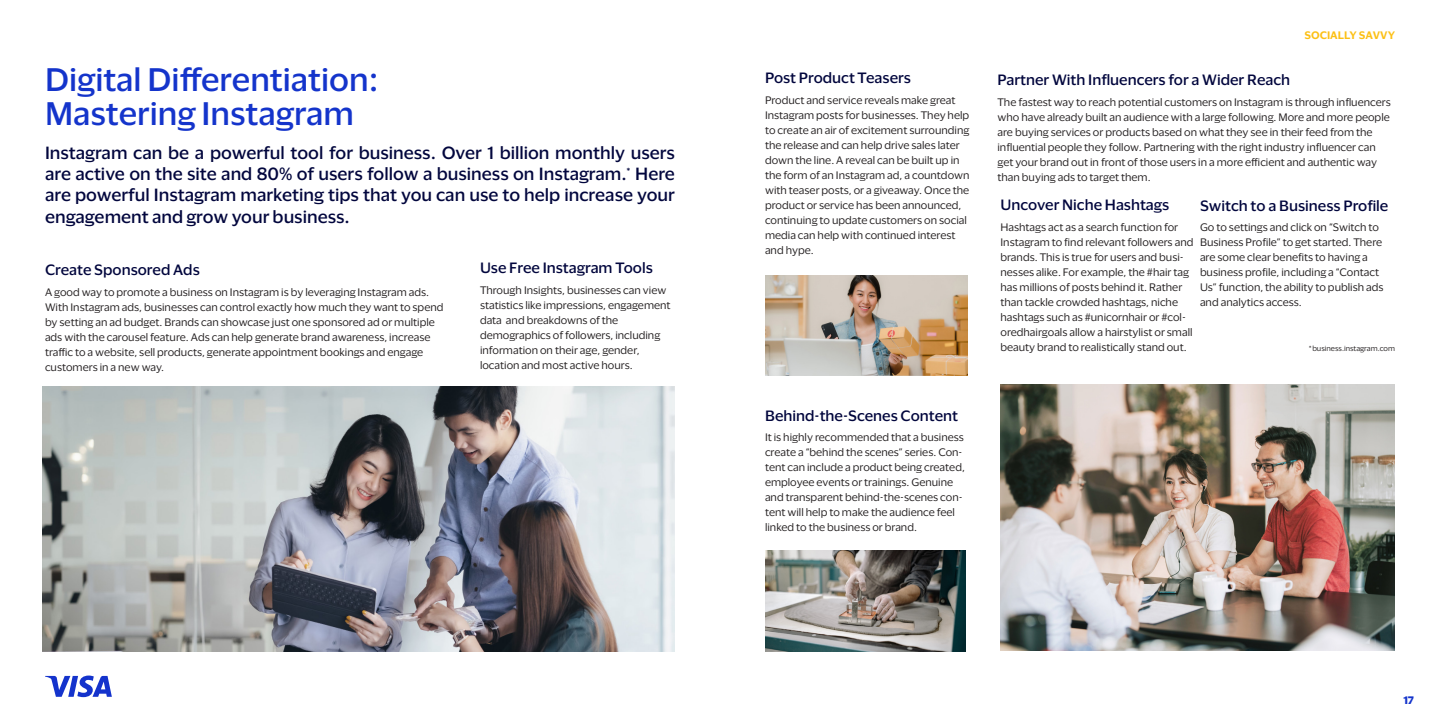
<style>
.page{position:relative;width:1440px;height:720px;background:#fff}
.page>*{position:absolute;margin:0;border:0;box-sizing:border-box;transform-origin:0 0}
.t1{font:500 30px "Visa Dialect";color:#1434cb}
.t2{font:500 16.25px/21.2px "Visa Dialect";color:#02063d;text-align:justify}
.t3{font:500 13.75px "Visa Dialect";color:#02063d}
.t4{font:10px/15px "Visa Dialect";color:#231f20}
.t5{font:600 10px "Visa Dialect";color:#fcc015}
.t6{font:700 10px "Visa Dialect";color:#1434cb}
.t7{font:6.88px "Visa Dialect";color:#231f20}
</style>
<div class="page">
<img style="left:765px;top:551px;width:201px;height:100px">
<img style="left:765px;top:276px;width:202px;height:99px">
<img style="left:1001px;top:385px;width:394px;height:265px">
<svg style="left:45px;top:676px;width:67px;height:21px"></svg>
<img style="left:43px;top:386px;width:632px;height:265px">
<p class="t1" style="left:45px;top:57px;width:335px">Digital Differentiation:</p>
<p class="t1" style="left:45px;top:91px;width:311px">Mastering Instagram</p>
<p class="t2" style="left:45px;top:141px;width:632px">Instagram can be a powerful tool for business. Over 1 billion monthly users are active on the site and 80% of users follow a business on Instagram.<sup>*</sup> Here are powerful Instagram marketing tips that you can use to help increase your engagement and grow your business.</p>
<p class="t3" style="left:45px;top:260px;width:156px">Create Sponsored Ads</p>
<p class="t4" style="left:45px;top:284px;width:400px">A good way to promote a business on Instagram is by leveraging Instagram ads.<br>With Instagram ads, businesses can control exactly how much they want to spend by setting an ad budget. Brands can showcase just one sponsored ad or multiple ads with the carousel feature. Ads can help generate brand awareness, increase traffic to a website, sell products, generate appointment bookings and engage customers in a new way.</p>
<p class="t3" style="left:480px;top:257px;width:174px">Use Free Instagram Tools</p>
<p class="t4" style="left:480px;top:282px;width:192px">Through Insights, businesses can view statistics like impressions, engagement data and breakdowns of the demographics of followers, including information on their age, gender, location and most active hours.</p>
<p class="t3" style="left:765px;top:67px;width:147px">Post Product Teasers</p>
<p class="t4" style="left:765px;top:92px;width:206px">Product and service reveals make great Instagram posts for businesses. They help to create an air of excitement surrounding the release and can help drive sales later down the line. A reveal can be built up in the form of an Instagram ad, a countdown with teaser posts, or a giveaway. Once the product or service has been announced, continuing to update customers on social media can help with continued interest and hype.</p>
<p class="t3" style="left:765px;top:405px;width:195px">Behind-the-Scenes Content</p>
<p class="t4" style="left:765px;top:429px;width:201px">It is highly recommended that a business create a “behind the scenes” series. Con&shy;tent can include a product being created, employee events or trainings. Genuine and transparent behind-the-scenes con&shy;tent will help to make the audience feel linked to the business or brand.</p>
<p class="t5" style="left:1304px;top:28px;width:92px">SOCIALLY SAVVY</p>
<p class="t3" style="left:998px;top:69px;width:294px">Partner With Influencers for a Wider Reach</p>
<p class="t4" style="left:998px;top:94px;width:395px">The fastest way to reach potential customers on Instagram is through influencers who have already built an audience with a large following. More and more people are buying services or products based on what they see in their feed from the influential people they follow. Partnering with the right industry influencer can get your brand out in front of those users in a more efficient and authentic way than buying ads to target them.</p>
<p class="t3" style="left:1001px;top:194px;width:170px">Uncover Niche Hashtags</p>
<p class="t4" style="left:1001px;top:219px;width:194px">Hashtags act as a search function for Instagram to find relevant followers and brands. This is true for users and busi&shy;nesses alike. For example, the #hair tag has millions of posts behind it. Rather than tackle crowded hashtags, niche hashtags such as #unicornhair or #col&shy;oredhairgoals allow a hairstylist or small beauty brand to realistically stand out.</p>
<p class="t3" style="left:1200px;top:195px;width:190px">Switch to a Business Profile</p>
<p class="t4" style="left:1200px;top:219px;width:185px">Go to settings and click on “Switch to Business Profile” to get started. There are some clear benefits to having a business profile, including a “Contact Us” function, the ability to publish ads and analytics access.</p>
<p class="t7" style="left:1309px;top:343px;width:87px">*business.instagram.com</p>
<p class="t6" style="left:1403px;top:692px;width:12px">17</p>
</div>
